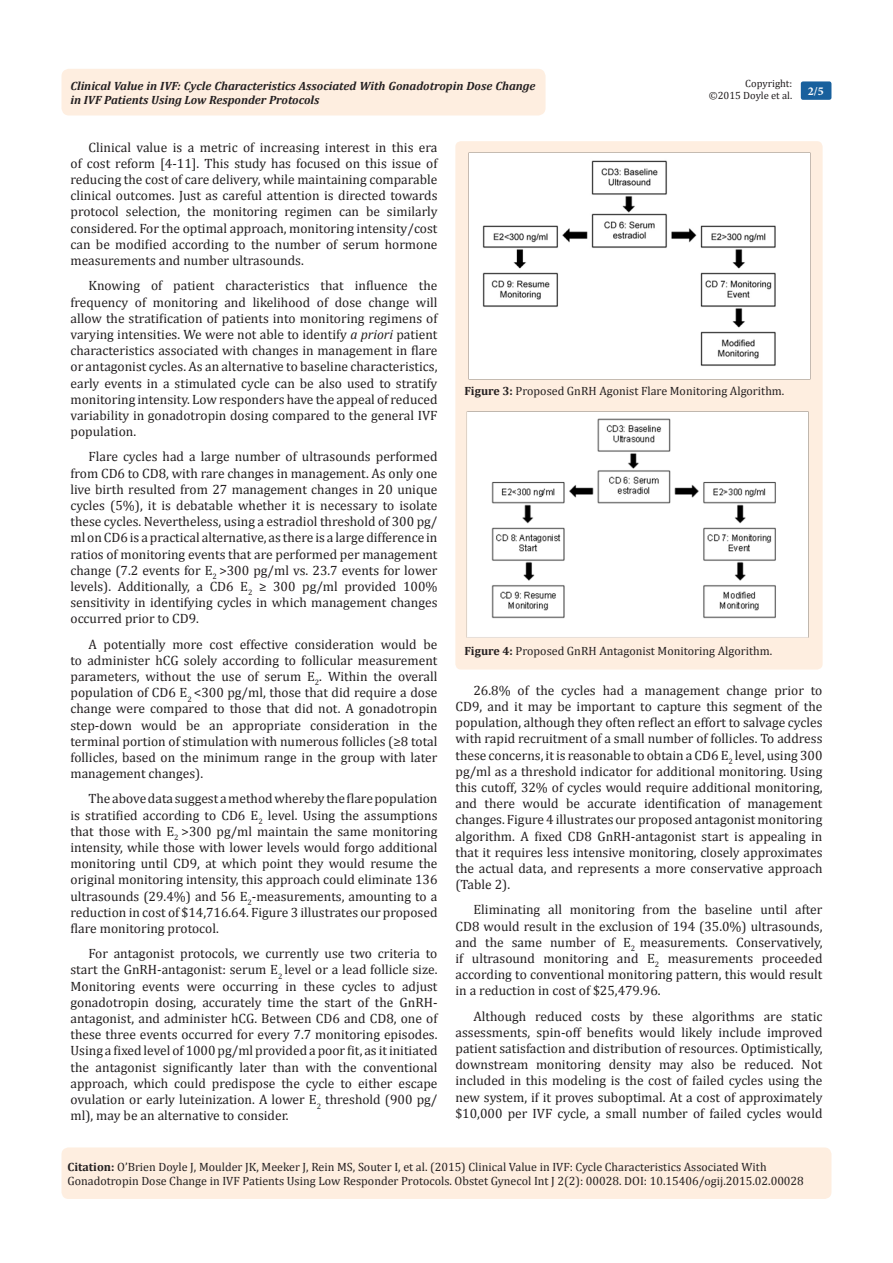
<style>
.page{position:relative;width:893px;height:1263px;background:#fff}
.page>*{position:absolute;margin:0;border:0;box-sizing:border-box;transform-origin:0 0}
.t1{font:13.5px/16.2px "Cambria";color:#231f20;text-align:justify}
.t2{font:12px/14.4px "Cambria";color:#231f20}
.t3{font:italic 700 12px/14.4px "Cambria";color:#231f20}
.t4{font:700 12px "Minion Pro";color:#fff}
.t5{font:10.5px "Cambria";color:#231f20}
.s1{font-style:italic}
.s2{font-weight:700}
</style>
<div class="page">
<div style="left:455px;top:141px;width:368px;height:528px;background:#feeee0;border-radius:6px"></div>
<img style="left:468px;top:152px;width:343px;height:227px">
<img style="left:466px;top:411px;width:342px;height:227px">
<div style="left:62px;top:69px;width:484px;height:47px;background:#feeee0;border-radius:8px"></div>
<div style="left:801px;top:81px;width:30px;height:19px;background:#18609d;border-radius:2px"></div>
<div style="left:62px;top:1147px;width:769px;height:52px;background:#feeee0;border-radius:7px"></div>
<p class="t5" style="left:745px;top:77px;width:48px">Copyright:</p>
<p class="t5" style="left:709px;top:89px;width:85px">©2015 Doyle et al.</p>
<p class="t3" style="left:70px;top:78px;width:466px">Clinical Value in IVF: Cycle Characteristics Associated With Gonadotropin Dose Change in IVF Patients Using Low Responder Protocols</p>
<p class="t4" style="left:808px;top:83px;width:17px">2/5</p>
<p class="t1" style="left:70px;top:139px;width:368px;text-indent:18px">Clinical value is a metric of increasing interest in this era of cost reform [4-11]. This study has focused on this issue of reducing the cost of care delivery, while maintaining comparable clinical outcomes. Just as careful attention is directed towards protocol selection, the monitoring regimen can be similarly considered. For the optimal approach, monitoring intensity/cost can be modified according to the number of serum hormone measurements and number ultrasounds.</p>
<p class="t1" style="left:70px;top:278px;width:368px;text-indent:18px">Knowing of patient characteristics that influence the frequency of monitoring and likelihood of dose change will allow the stratification of patients into monitoring regimens of varying intensities. We were not able to identify <span class="s1">a priori</span> patient characteristics associated with changes in management in flare or antagonist cycles. As an alternative to baseline characteristics, early events in a stimulated cycle can be also used to stratify monitoring intensity. Low responders have the appeal of reduced variability in gonadotropin dosing compared to the general IVF population.</p>
<p class="t1" style="left:70px;top:449px;width:368px;text-indent:18px">Flare cycles had a large number of ultrasounds performed from CD6 to CD8, with rare changes in management. As only one live birth resulted from 27 management changes in 20 unique cycles (5%), it is debatable whether it is necessary to isolate these cycles. Nevertheless, using a estradiol threshold of 300 pg/ ml on CD6 is a practical alternative, as there is a large difference in ratios of monitoring events that are performed per management change (7.2 events for E<sub>2</sub> &gt;300 pg/ml vs. 23.7 events for lower levels). Additionally, a CD6 E<sub>2</sub> ≥ 300 pg/ml provided 100% sensitivity in identifying cycles in which management changes occurred prior to CD9.</p>
<p class="t1" style="left:70px;top:636px;width:368px;text-indent:18px">A potentially more cost effective consideration would be to administer hCG solely according to follicular measurement parameters, without the use of serum E<sub>2</sub>. Within the overall population of CD6 E<sub>2</sub> &lt;300 pg/ml, those that did require a dose change were compared to those that did not. A gonadotropin step-down would be an appropriate consideration in the terminal portion of stimulation with numerous follicles (≥8 total follicles, based on the minimum range in the group with later management changes).</p>
<p class="t1" style="left:70px;top:791px;width:368px;text-indent:18px">The above data suggest a method whereby the flare population is stratified according to CD6 E<sub>2</sub> level. Using the assumptions that those with E<sub>2</sub> &gt;300 pg/ml maintain the same monitoring intensity, while those with lower levels would forgo additional monitoring until CD9, at which point they would resume the original monitoring intensity, this approach could eliminate 136 ultrasounds (29.4%) and 56 E<sub>2</sub>-measurements, amounting to a reduction in cost of $14,716.64. Figure 3 illustrates our proposed flare monitoring protocol.</p>
<p class="t1" style="left:70px;top:945px;width:368px;text-indent:18px">For antagonist protocols, we currently use two criteria to start the GnRH-antagonist: serum E<sub>2</sub> level or a lead follicle size.<br>Monitoring events were occurring in these cycles to adjust gonadotropin dosing, accurately time the start of the GnRH&shy;antagonist, and administer hCG. Between CD6 and CD8, one of these three events occurred for every 7.7 monitoring episodes.<br>Using a fixed level of 1000 pg/ml provided a poor fit, as it initiated the antagonist significantly later than with the conventional approach, which could predispose the cycle to either escape ovulation or early luteinization. A lower E<sub>2</sub> threshold (900 pg/ ml), may be an alternative to consider.</p>
<p class="t2" style="left:464px;top:384px;width:322px"><span class="s2">Figure 3:</span> Proposed GnRH Agonist Flare Monitoring Algorithm.</p>
<p class="t2" style="left:464px;top:643px;width:309px"><span class="s2">Figure 4:</span> Proposed GnRH Antagonist Monitoring Algorithm.</p>
<p class="t1" style="left:455px;top:682px;width:368px;text-indent:18px">26.8% of the cycles had a management change prior to CD9, and it may be important to capture this segment of the population, although they often reflect an effort to salvage cycles with rapid recruitment of a small number of follicles. To address these concerns, it is reasonable to obtain a CD6 E<sub>2</sub> level, using 300 pg/ml as a threshold indicator for additional monitoring. Using this cutoff, 32% of cycles would require additional monitoring, and there would be accurate identification of management changes. Figure 4 illustrates our proposed antagonist monitoring algorithm. A fixed CD8 GnRH-antagonist start is appealing in that it requires less intensive monitoring, closely approximates the actual data, and represents a more conservative approach (Table 2).</p>
<p class="t1" style="left:455px;top:902px;width:368px;text-indent:18px">Eliminating all monitoring from the baseline until after CD8 would result in the exclusion of 194 (35.0%) ultrasounds, and the same number of E<sub>2</sub> measurements. Conservatively, if ultrasound monitoring and E<sub>2</sub> measurements proceeded according to conventional monitoring pattern, this would result in a reduction in cost of $25,479.96.</p>
<p class="t1" style="left:455px;top:1008px;width:368px;text-indent:18px">Although reduced costs by these algorithms are static assessments, spin-off benefits would likely include improved patient satisfaction and distribution of resources. Optimistically, downstream monitoring density may also be reduced. Not included in this modeling is the cost of failed cycles using the new system, if it proves suboptimal. At a cost of approximately $10,000 per IVF cycle, a small number of failed cycles would</p>
<p class="t2" style="left:68px;top:1159px;width:738px"><span class="s2">Citation:</span> O’Brien Doyle J, Moulder JK, Meeker J, Rein MS, Souter I, et al. (2015) Clinical Value in IVF: Cycle Characteristics Associated With<br>Gonadotropin Dose Change in IVF Patients Using Low Responder Protocols. Obstet Gynecol Int J 2(2): 00028. DOI: 10.15406/ogij.2015.02.00028</p>
</div>
